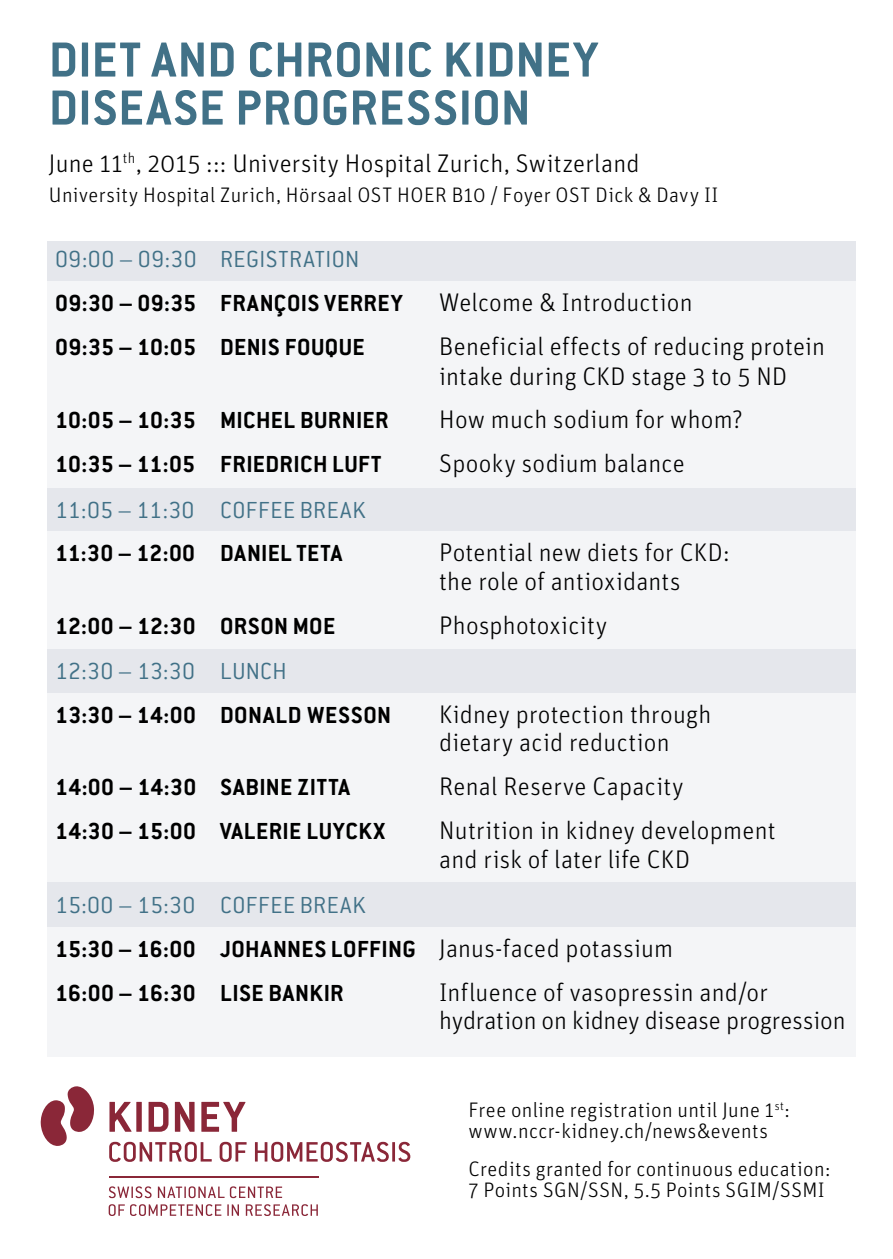
<style>
.page{position:relative;width:893px;height:1259px;background:#fff}
.page>*{position:absolute;margin:0;border:0;box-sizing:border-box;transform-origin:0 0}
.t1{font:700 54px/48px "Conduit ITC Std";letter-spacing:.01em;color:#417187}
.t2{font:300 25.5px/28.5px "Unit";letter-spacing:.01em;color:#000}
.t3{font:700 25.5px/43.8px "Conduit ITC Std";letter-spacing:.015em;color:#000}
.t4{font:300 25.5px "Conduit ITC Std";letter-spacing:.015em;color:#417187}
.t5{font:300 21px/21px "Unit";letter-spacing:.02em;color:#000}
.s1{font-weight:300;color:#417187}
.s2{font-family:"Unit";font-weight:300}
</style>
<div class="page">
<div style="left:47px;top:241px;width:808px;height:815px;background:#e5e7ec"></div>
<div style="left:4px;top:531px;width:889px;height:118px;background:#f4f5f7"></div>
<div style="left:4px;top:693px;width:889px;height:189px;background:#f4f5f7"></div>
<div style="left:13px;top:281px;width:880px;height:206px;background:#f4f5f7"></div>
<div style="left:2px;top:927px;width:891px;height:129px;background:#f4f5f7"></div>
<svg style="left:109px;top:1102px;width:23px;height:29px"></svg>
<div style="left:136px;top:1102px;width:6px;height:29px;background:#8a2738"></div>
<svg style="left:149px;top:1102px;width:20px;height:29px"></svg>
<svg style="left:175px;top:1102px;width:20px;height:29px"></svg>
<svg style="left:201px;top:1102px;width:44px;height:29px"></svg>
<svg style="left:40px;top:1086px;width:54px;height:60px"></svg>
<svg style="left:109px;top:1141px;width:103px;height:20px"></svg>
<svg style="left:220px;top:1141px;width:27px;height:20px"></svg>
<svg style="left:255px;top:1141px;width:134px;height:20px"></svg>
<hr style="left:392px;top:1142px;width:3px;height:19px;background:#8a2738">
<svg style="left:398px;top:1141px;width:12px;height:20px"></svg>
<svg style="left:109px;top:1186px;width:43px;height:12px"></svg>
<svg style="left:158px;top:1186px;width:28px;height:12px"></svg>
<svg style="left:189px;top:1186px;width:7px;height:12px"></svg>
<svg style="left:198px;top:1186px;width:84px;height:12px"></svg>
<svg style="left:110px;top:1204px;width:111px;height:12px"></svg>
<svg style="left:227px;top:1204px;width:12px;height:11px"></svg>
<svg style="left:246px;top:1204px;width:72px;height:12px"></svg>
<hr style="left:109px;top:1176px;width:210px;height:1px;background:#8a2738">
<h1 class="t1" style="left:49px;top:34px;width:550px">DIET AND CHRONIC KIDNEY<br>DISEASE PROGRESSION</h1>
<p class="t2" style="left:49px;top:148px;width:592px">June 11<sup>th</sup>, 2015 ::: University Hospital Zurich, Switzerland</p>
<p class="t5" style="left:49px;top:184px;width:671px">University Hospital Zurich, Hörsaal OST HOER B10 / Foyer OST Dick &amp; Davy II</p>
<p class="t4" style="left:55px;top:244px;width:306px">09:00 – 09:30 REGISTRATION</p>
<p class="t3" style="left:55px;top:280px;width:349px">09:30 – 09:35 FRANÇOIS VERREY</p>
<p class="t2" style="left:439px;top:287px;width:255px">Welcome &amp; Introduction</p>
<p class="t3" style="left:55px;top:324px;width:311px">09:35 – 10:05 DENIS FOUQUE</p>
<p class="t2" style="left:439px;top:331px;width:387px;line-height:30px">Beneficial effects of reducing protein intake during CKD stage 3 to 5 ND</p>
<p class="t3" style="left:55px;top:398px;width:335px">10:05 – 10:35 MICHEL BURNIER</p>
<p class="t2" style="left:439px;top:405px;width:305px">How much sodium for whom?</p>
<p class="t3" style="left:55px;top:442px;width:328px">10:35 – 11:05 FRIEDRICH LUFT</p>
<p class="t2" style="left:439px;top:449px;width:247px">Spooky sodium balance</p>
<p class="t4" style="left:55px;top:494px;width:312px">11:05 – 11:30 COFFEE BREAK</p>
<p class="t3" style="left:55px;top:531px;width:289px">11:30 – 12:00 DANIEL TETA</p>
<p class="t2" style="left:439px;top:538px;width:292px">Potential new diets for CKD: the role of antioxidants</p>
<p class="t3" style="left:55px;top:603px;width:282px">12:00 – 12:30 ORSON MOE</p>
<p class="t2" style="left:439px;top:610px;width:170px">Phosphotoxicity</p>
<p class="t4" style="left:55px;top:656px;width:233px">12:30 – 13:30 LUNCH</p>
<p class="t3" style="left:55px;top:692px;width:338px">13:30 – 14:00 DONALD WESSON</p>
<p class="t2" style="left:439px;top:699px;width:274px">Kidney protection through dietary acid reduction</p>
<p class="t3" style="left:55px;top:764px;width:296px">14:00 – 14:30 SABINE ZITTA</p>
<p class="t2" style="left:439px;top:772px;width:246px">Renal Reserve Capacity</p>
<p class="t3" style="left:55px;top:808px;width:331px">14:30 – 15:00 VALERIE LUYCKX</p>
<p class="t2" style="left:439px;top:816px;width:338px">Nutrition in kidney development and risk of later life CKD</p>
<p class="t3" style="left:55px;top:882px;width:620px"><span class="s1">15:00 – 15:30 COFFEE BREAK<br></span>15:30 – 16:00 JOHANNES LOFFING <span class="s2">Janus-faced potassium<br></span>16:00 – 16:30 LISE BANKIR</p>
<p class="t2" style="left:439px;top:977px;width:408px">Influence of vasopressin and/or hydration on kidney disease progression</p>
<p class="t5" style="left:468px;top:1098px;width:323px">Free online registration until June 1<sup>st</sup>: www.nccr-kidney.ch/news&amp;events</p>
<p class="t5" style="left:468px;top:1158px;width:363px">Credits granted for continuous education:<br>7 Points SGN/SSN, 5.5 Points SGIM/SSMI</p>
</div>
